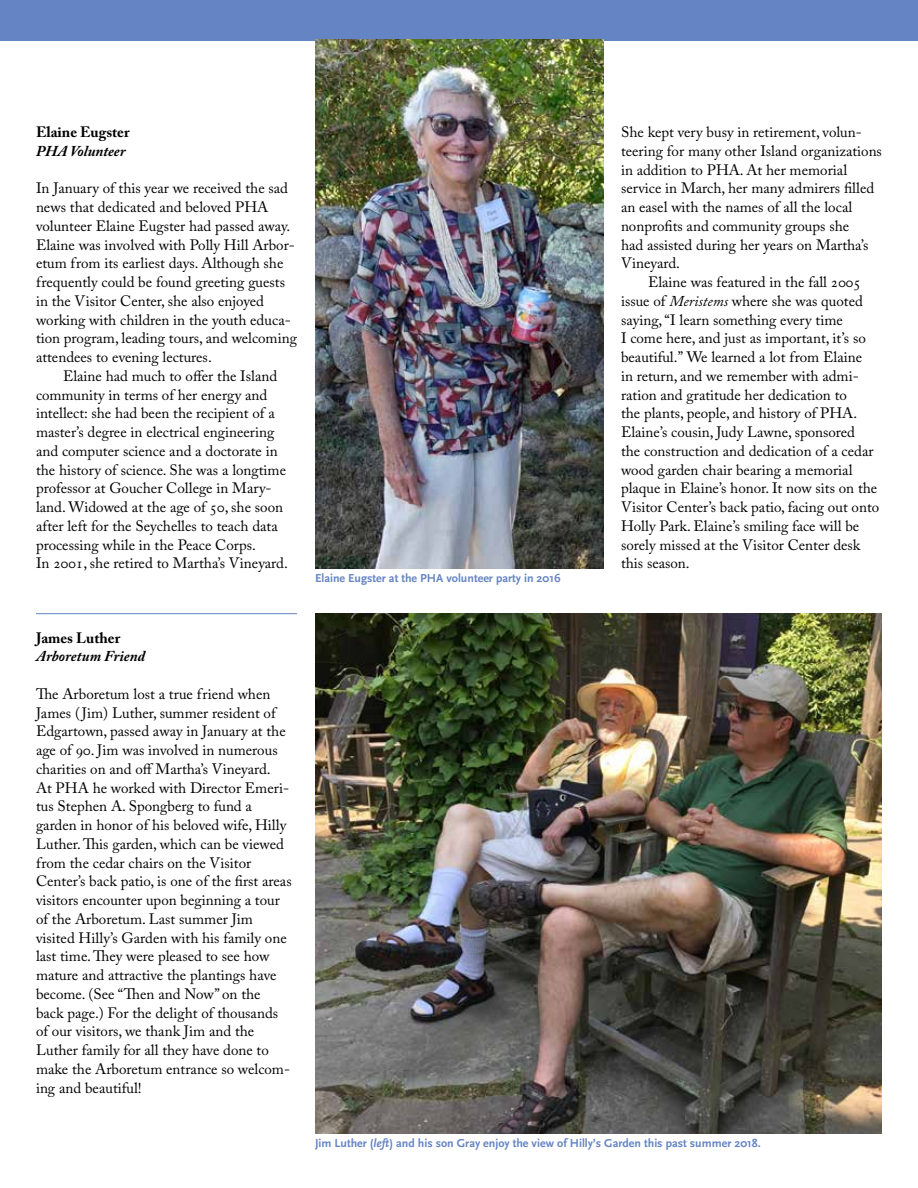
<style>
.page{position:relative;width:918px;height:1188px;background:#fff}
.page>*{position:absolute;margin:0;border:0;box-sizing:border-box;transform-origin:0 0}
.t1{font:15px/18.8px "Adobe Caslon Pro";color:#000}
.t2{font:italic 700 15px "Adobe Caslon Pro";color:#000}
.t3{font:700 15px "Adobe Caslon Pro";color:#000}
.t4{font:700 12px "Scala Sans";color:#6484c3}
.s1{font-style:italic}
</style>
<div class="page">
<div style="left:0;top:0;width:918px;height:40px;background:#6484c3"></div>
<img style="left:315px;top:614px;width:567px;height:520px">
<img style="left:315px;top:39px;width:288px;height:530px">
<hr style="left:36px;top:613px;width:261px;height:1px;background:#6484c3">
<p class="t3" style="left:36px;top:123px;width:95px">Elaine Eugster</p>
<p class="t2" style="left:36px;top:142px;width:91px">PHA Volunteer</p>
<p class="t1" style="left:36px;top:179px;width:263px">In January of this year we received the sad news that dedicated and beloved PHA volunteer Elaine Eugster had passed away.<br>Elaine was involved with Polly Hill Arbor&shy;etum from its earliest days. Although she frequently could be found greeting guests in the Visitor Center, she also enjoyed working with children in the youth educa&shy;tion program, leading tours, and welcoming attendees to evening lectures.</p>
<p class="t1" style="left:36px;top:366px;width:253px;text-indent:27px">Elaine had much to offer the Island community in terms of her energy and intellect: she had been the recipient of a master’s degree in electrical engineering and computer science and a doctorate in the history of science. She was a longtime professor at Goucher College in Mary&shy;land. Widowed at the age of 50, she soon after left for the Seychelles to teach data processing while in the Peace Corps.<br>In 2001, she retired to Martha’s Vineyard.</p>
<p class="t4" style="left:315px;top:572px;width:247px">Elaine Eugster at the PHA volunteer party in 2016</p>
<p class="t1" style="left:621px;top:122px;width:262px">She kept very busy in retirement, volun&shy;teering for many other Island organizations in addition to PHA. At her memorial service in March, her many admirers filled an easel with the names of all the local nonprofits and community groups she<br>had assisted during her years on Martha’s Vineyard.</p>
<p class="t1" style="left:621px;top:272px;width:260px;text-indent:27px">Elaine was featured in the fall 2005 issue of <span class="s1">Meristems</span> where she was quoted saying, “I learn something every time<br>I come here, and just as important, it’s so beautiful.” We learned a lot from Elaine<br>in return, and we remember with admi&shy;ration and gratitude her dedication to<br>the plants, people, and history of PHA.<br>Elaine’s cousin, Judy Lawne, sponsored<br>the construction and dedication of a cedar wood garden chair bearing a memorial plaque in Elaine’s honor. It now sits on the Visitor Center’s back patio, facing out onto Holly Park. Elaine’s smiling face will be sorely missed at the Visitor Center desk this season.</p>
<p class="t3" style="left:36px;top:629px;width:86px">James Luther</p>
<p class="t2" style="left:36px;top:647px;width:111px">Arboretum Friend</p>
<p class="t1" style="left:36px;top:684px;width:257px">The Arboretum lost a true friend when James ( Jim) Luther, summer resident of Edgartown, passed away in January at the age of 90. Jim was involved in numerous charities on and off Martha’s Vineyard.<br>At PHA he worked with Director Emeri&shy;tus Stephen A. Spongberg to fund a garden in honor of his beloved wife, Hilly Luther. This garden, which can be viewed from the cedar chairs on the Visitor Center’s back patio, is one of the first areas visitors encounter upon beginning a tour of the Arboretum. Last summer Jim visited Hilly’s Garden with his family one last time. They were pleased to see how mature and attractive the plantings have become. (See “Then and Now” on the back page.) For the delight of thousands of our visitors, we thank Jim and the Luther family for all they have done to make the Arboretum entrance so welcom&shy;ing and beautiful!</p>
<p class="t4" style="left:315px;top:1137px;width:447px">Jim Luther (<span class="s1">left</span>) and his son Gray enjoy the view of Hilly’s Garden this past summer 2018.</p>
</div>
